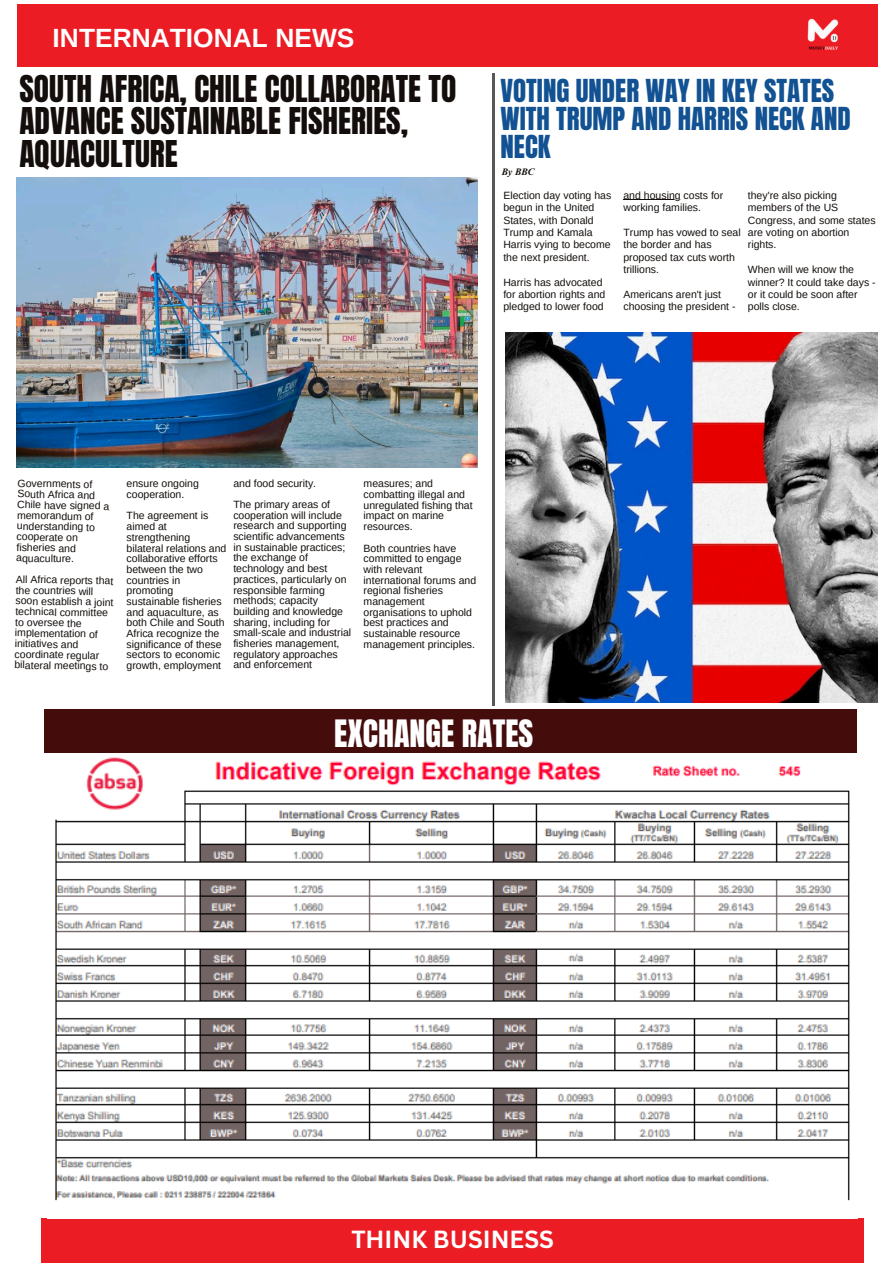
<style>
.page{position:relative;width:893px;height:1263px;background:#fff}
.page>*{position:absolute;margin:0;border:0;box-sizing:border-box;transform-origin:0 0}
.t1{font:32.1px "Anton";color:#fff}
.t2{font:31.42px/32.6px "Anton";color:#130e0b}
.t3{font:26.92px/28.1px "Anton";color:#125293}
.t4{font:700 26.4px "Arimo";color:#fff}
.t5{font:700 24.15px "Canva Sans";color:#fff}
.t6{font:10.5px/10.6px "Arimo";color:#130e0b}
.t7{font:italic 700 9.45px "Times NRMT Pro";color:#130e0b}
</style>
<div class="page">
<div style="left:41px;top:1218px;width:823px;height:45px;background:#ec1c24"></div>
<div style="left:17px;top:4px;width:860px;height:63px;background:#ec1c24"></div>
<img style="left:807px;top:18px;width:32px;height:32px">
<img style="left:48px;top:757px;width:810px;height:462px">
<div style="left:44px;top:709px;width:812px;height:44px;background:#440d0c"></div>
<img style="left:17px;top:177px;width:460px;height:291px">
<hr style="left:492px;top:73px;width:3px;height:632px;background:#575954">
<img style="left:506px;top:333px;width:371px;height:370px">
<hr style="left:623px;top:199px;width:57px;height:1px;background:#130e0b">
<h5 class="t4" style="left:53px;top:24px;width:303px">INTERNATIONAL NEWS</h5>
<h5 class="t2" style="left:19px;top:73px;width:438px">SOUTH AFRICA, CHILE COLLABORATE TO<br>ADVANCE SUSTAINABLE FISHERIES,<br>AQUACULTURE</h5>
<h5 class="t3" style="left:500px;top:77px;width:352px">VOTING UNDER WAY IN KEY STATES<br>WITH TRUMP AND HARRIS NECK AND<br>NECK</h5>
<h4 class="t7" style="left:501px;top:168px;width:34px">By BBC</h4>
<p class="t6" style="left:503px;top:189px;width:109px;line-height:12.4px">Election day voting has begun in the United<br>States, with Donald<br>Trump and Kamala<br>Harris vying to become the next president.</p>
<h5 class="t6" style="left:503px;top:276px;width:104px;line-height:12.4px">Harris has advocated for abortion rights and pledged to lower food</h5>
<p class="t6" style="left:623px;top:189px;width:101px;line-height:12.4px">and housing costs for working families.</p>
<h1 class="t6" style="left:623px;top:226px;width:119px;line-height:12.4px">Trump has vowed to seal the border and has proposed tax cuts worth trillions.</h1>
<p class="t6" style="left:623px;top:288px;width:114px;line-height:12.4px">Americans aren't just choosing the president -</p>
<h5 class="t6" style="left:748px;top:189px;width:129px;line-height:12.4px">they're also picking members of the US<br>Congress, and some states are voting on abortion rights.</h5>
<h5 class="t6" style="left:748px;top:263px;width:129px;line-height:12.4px">When will we know the winner? It could take days - or it could be soon after polls close.</h5>
<h5 class="t6" style="left:18px;top:478px;width:94px;rotate:1deg">Governments of<br>South Africa and<br>Chile have signed a memorandum of understanding to cooperate on fisheries and aquaculture.</h5>
<h3 class="t6" style="left:16px;top:574px;width:100px;rotate:1deg">All Africa reports that the countries will soon establish a joint technical committee to oversee the implementation of initiatives and coordinate regular bilateral meetings to</h3>
<h5 class="t6" style="left:233px;top:478px;width:84px">and food security.</h5>
<p class="t6" style="left:233px;top:499px;width:119px">The primary areas of cooperation will include research and supporting scientific advancements in sustainable practices; the exchange of technology and best practices, particularly on responsible farming methods; capacity building and knowledge sharing, including for small-scale and industrial fisheries management, regulatory approaches and enforcement</p>
<p class="t6" style="left:127px;top:478px;width:74px">ensure ongoing cooperation.</p>
<h5 class="t6" style="left:127px;top:510px;width:101px">The agreement is aimed at strengthening bilateral relations and collaborative efforts between the two countries in promoting sustainable fisheries and aquaculture, as both Chile and South<br>Africa recognize the significance of these sectors to economic growth, employment</h5>
<h5 class="t6" style="left:363px;top:478px;width:111px">measures; and combatting illegal and unregulated fishing that impact on marine resources.</h5>
<p class="t6" style="left:363px;top:542px;width:114px">Both countries have committed to engage with relevant international forums and regional fisheries management organisations to uphold best practices and sustainable resource management principles.</p>
<h5 class="t1" style="left:334px;top:710px;width:201px">EXCHANGE RATES</h5>
<h5 class="t5" style="left:351px;top:1222px;width:204px">THINK BUSINESS</h5>
</div>
